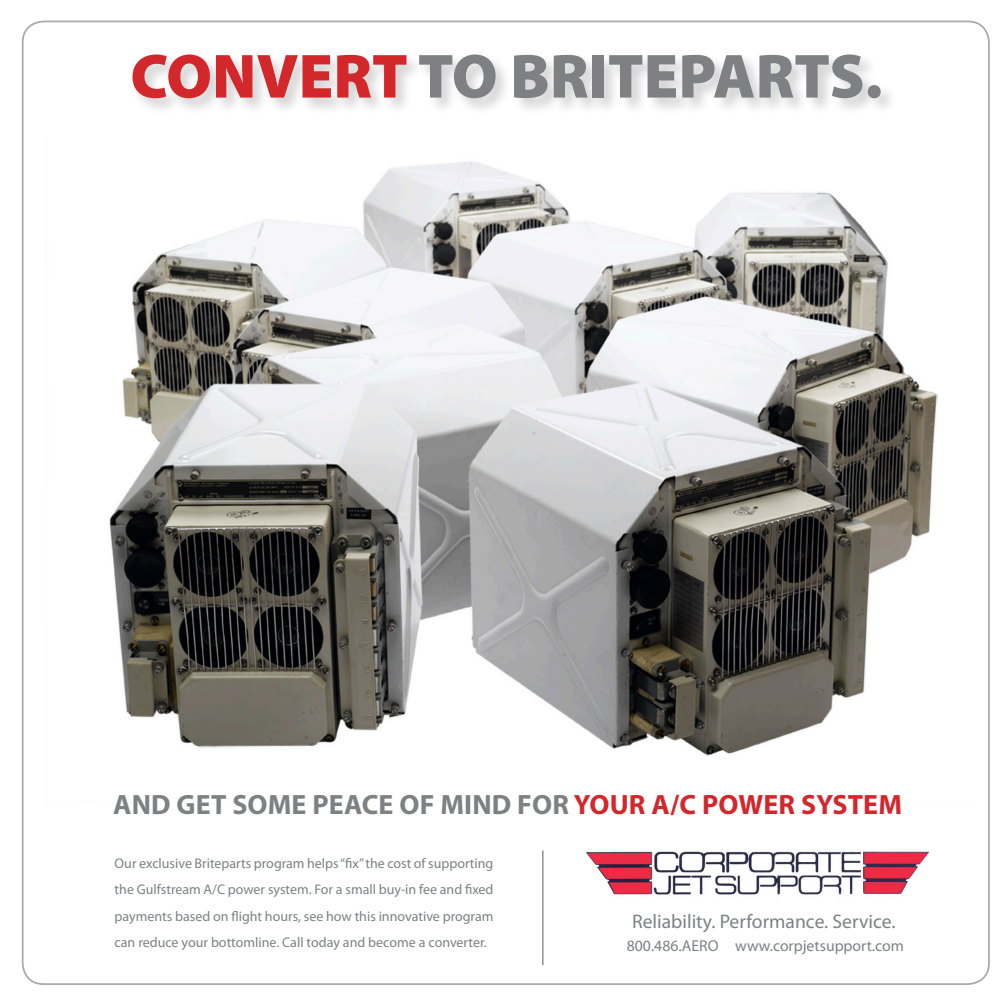
<style>
.page{position:relative;width:1008px;height:1008px;background:#fff}
.page>*{position:absolute;margin:0;border:0;box-sizing:border-box;transform-origin:0 0}
.t1{font:900 62.82px "Myriad Pro";color:#7e8083}
.t2{font:700 28px "Myriad Pro";letter-spacing:.005em;color:#7e8083}
.t3{font:19.6px "Myriad Pro";color:#7e8083}
.t4{font:15.75px "Myriad Pro";color:#7e8083}
.t5{font:14px/26.2px "Myriad Pro";color:#7e8083;text-align:justify}
.s1{color:#d2282b}
</style>
<div class="page">
<img style="left:109px;top:161px;width:829px;height:595px">
<div style="left:128px;top:51px;width:772px;height:66px;background:#231f20;opacity:.2"></div>
<img style="left:586px;top:851px;width:343px;height:44px">
<hr style="left:542px;top:850px;width:1px;height:115px;background:#7e8083">
<p class="t1" style="left:130px;top:34px;width:754px"><span class="s1">CONVERT</span> TO BRITEPARTS.</p>
<p class="t2" style="left:113px;top:786px;width:790px">AND GET SOME PEACE OF MIND FOR <span class="s1">YOUR A/C POWER SYSTEM</span></p>
<p class="t5" style="left:115px;top:850px;width:380px">Our exclusive Briteparts program helps “fix” the cost of supporting the Gulfstream A/C power system. For a small buy-in fee and fixed payments based on flight hours, see how this innovative program can reduce your bottomline. Call today and become a converter.</p>
<p class="t3" style="left:632px;top:909px;width:265px">Reliability. Performance. Service.</p>
<p class="t4" style="left:627px;top:936px;width:279px">800.486.AERO www.corpjetsupport.com</p>
</div>
